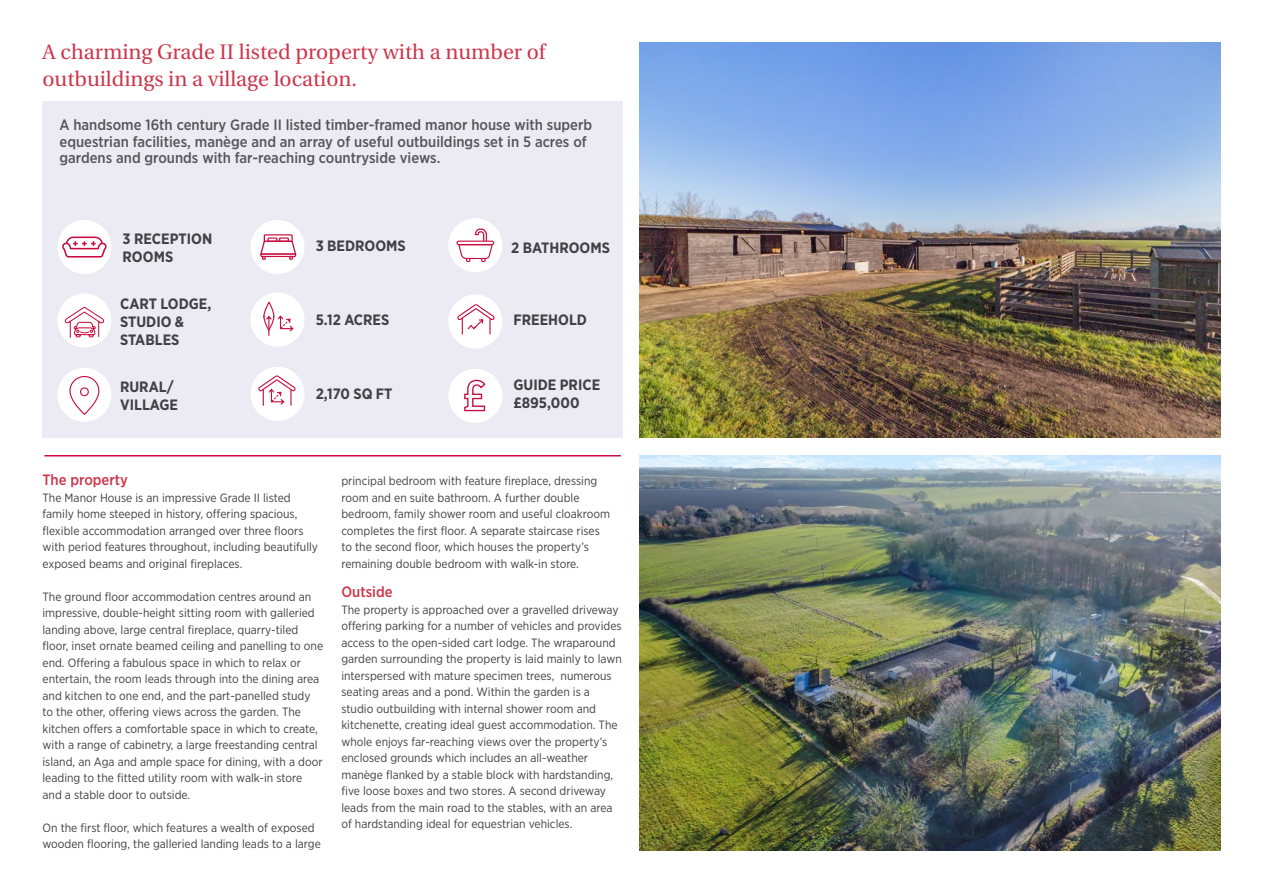
<style>
.page{position:relative;width:1263px;height:893px;background:#fff}
.page>*{position:absolute;margin:0;border:0;box-sizing:border-box;transform-origin:0 0}
.t1{font:21px/27px "Utopia";color:#cd364a}
.t2{font:500 15px/16.5px "Gotham Narrow";color:#565659}
.t3{font:700 15px/18px "Gotham Narrow";color:#414042}
.t4{font:500 15px "Gotham Narrow";color:#cd364a}
.t5{font:12px/16.5px "Gotham Narrow";color:#414042}
</style>
<div class="page">
<div style="left:43px;top:101px;width:580px;height:337px;background:#ecebf3"></div>
<img style="left:640px;top:43px;width:580px;height:395px">
<img style="left:640px;top:455px;width:580px;height:395px">
<hr style="left:44px;top:455px;width:577px;height:1px;background:#c80f3f">
<div style="left:57px;top:293px;width:54px;height:54px;background:#fff;border-radius:50%"></div>
<svg style="left:64px;top:307px;width:40px;height:31px"></svg>
<div style="left:57px;top:368px;width:54px;height:54px;background:#fff;border-radius:50%"></div>
<svg style="left:80px;top:387px;width:9px;height:9px"></svg>
<div style="left:69px;top:376px;width:30px;height:39px;border:1px solid #c80f3f;border-radius:14px"></div>
<div style="left:448px;top:218px;width:54px;height:54px;background:#fff;border-radius:50%"></div>
<svg style="left:456px;top:228px;width:38px;height:34px"></svg>
<div style="left:448px;top:294px;width:54px;height:55px;background:#fff;border-radius:50%"></div>
<svg style="left:457px;top:304px;width:38px;height:31px"></svg>
<div style="left:448px;top:369px;width:54px;height:54px;background:#fff;border-radius:50%"></div>
<svg style="left:464px;top:379px;width:22px;height:33px"></svg>
<div style="left:250px;top:292px;width:55px;height:55px;background:#fff;border-radius:50%"></div>
<svg style="left:278px;top:316px;width:15px;height:15px"></svg>
<div style="left:263px;top:302px;width:11px;height:29px;border:1px solid #c80f3f;border-radius:50%"></div>
<svg style="left:266px;top:316px;width:6px;height:20px"></svg>
<div style="left:250px;top:367px;width:55px;height:54px;background:#fff;border-radius:50%"></div>
<svg style="left:258px;top:375px;width:38px;height:31px"></svg>
<div style="left:250px;top:220px;width:55px;height:54px;background:#fff;border-radius:50%"></div>
<svg style="left:260px;top:234px;width:36px;height:26px"></svg>
<div style="left:57px;top:220px;width:54px;height:54px;background:#fff;border-radius:50%"></div>
<svg style="left:62px;top:237px;width:45px;height:21px"></svg>
<h1 class="t1" style="left:43px;top:39px;width:505px">A charming Grade II listed property with a number of outbuildings in a village location.</h1>
<p class="t2" style="left:59px;top:117px;width:534px">A handsome 16th century Grade II listed timber-framed manor house with superb equestrian facilities, manège and an array of useful outbuildings set in 5 acres of gardens and grounds with far-reaching countryside views.</p>
<p class="t3" style="left:123px;top:230px;width:91px">3 RECEPTION<br>ROOMS</p>
<p class="t3" style="left:511px;top:239px;width:100px">2 BATHROOMS</p>
<p class="t3" style="left:316px;top:237px;width:92px">3 BEDROOMS</p>
<p class="t3" style="left:120px;top:294px;width:93px">CART LODGE,<br>STUDIO &amp;<br>STABLES</p>
<p class="t3" style="left:120px;top:378px;width:59px">RURAL/<br>VILLAGE</p>
<p class="t3" style="left:316px;top:310px;width:75px">5.12 ACRES</p>
<p class="t3" style="left:316px;top:385px;width:78px">2,170 SQ FT</p>
<p class="t3" style="left:513px;top:310px;width:75px">FREEHOLD</p>
<p class="t3" style="left:513px;top:376px;width:88px">GUIDE PRICE £895,000</p>
<p class="t4" style="left:43px;top:470px;width:87px">The property</p>
<p class="t5" style="left:43px;top:489px;width:277px">The Manor House is an impressive Grade II listed family home steeped in history, offering spacious, flexible accommodation arranged over three floors with period features throughout, including beautifully exposed beams and original fireplaces.</p>
<p class="t5" style="left:43px;top:588px;width:282px">The ground floor accommodation centres around an impressive, double-height sitting room with galleried landing above, large central fireplace, quarry-tiled floor, inset ornate beamed ceiling and panelling to one end. Offering a fabulous space in which to relax or entertain, the room leads through into the dining area and kitchen to one end, and the part-panelled study to the other, offering views across the garden. The kitchen offers a comfortable space in which to create, with a range of cabinetry, a large freestanding central island, an Aga and ample space for dining, with a door leading to the fitted utility room with walk-in store and a stable door to outside.</p>
<p class="t5" style="left:43px;top:819px;width:280px">On the first floor, which features a wealth of exposed wooden flooring, the galleried landing leads to a large</p>
<p class="t5" style="left:341px;top:472px;width:270px">principal bedroom with feature fireplace, dressing room and en suite bathroom. A further double bedroom, family shower room and useful cloakroom completes the first floor. A separate staircase rises to the second floor, which houses the property’s remaining double bedroom with walk-in store.</p>
<p class="t4" style="left:341px;top:582px;width:53px">Outside</p>
<p class="t5" style="left:341px;top:601px;width:282px">The property is approached over a gravelled driveway offering parking for a number of vehicles and provides access to the open-sided cart lodge. The wraparound garden surrounding the property is laid mainly to lawn interspersed with mature specimen trees, numerous seating areas and a pond. Within the garden is a studio outbuilding with internal shower room and kitchenette, creating ideal guest accommodation. The whole enjoys far-reaching views over the property’s enclosed grounds which includes an all-weather manège flanked by a stable block with hardstanding, five loose boxes and two stores. A second driveway leads from the main road to the stables, with an area of hardstanding ideal for equestrian vehicles.</p>
</div>
